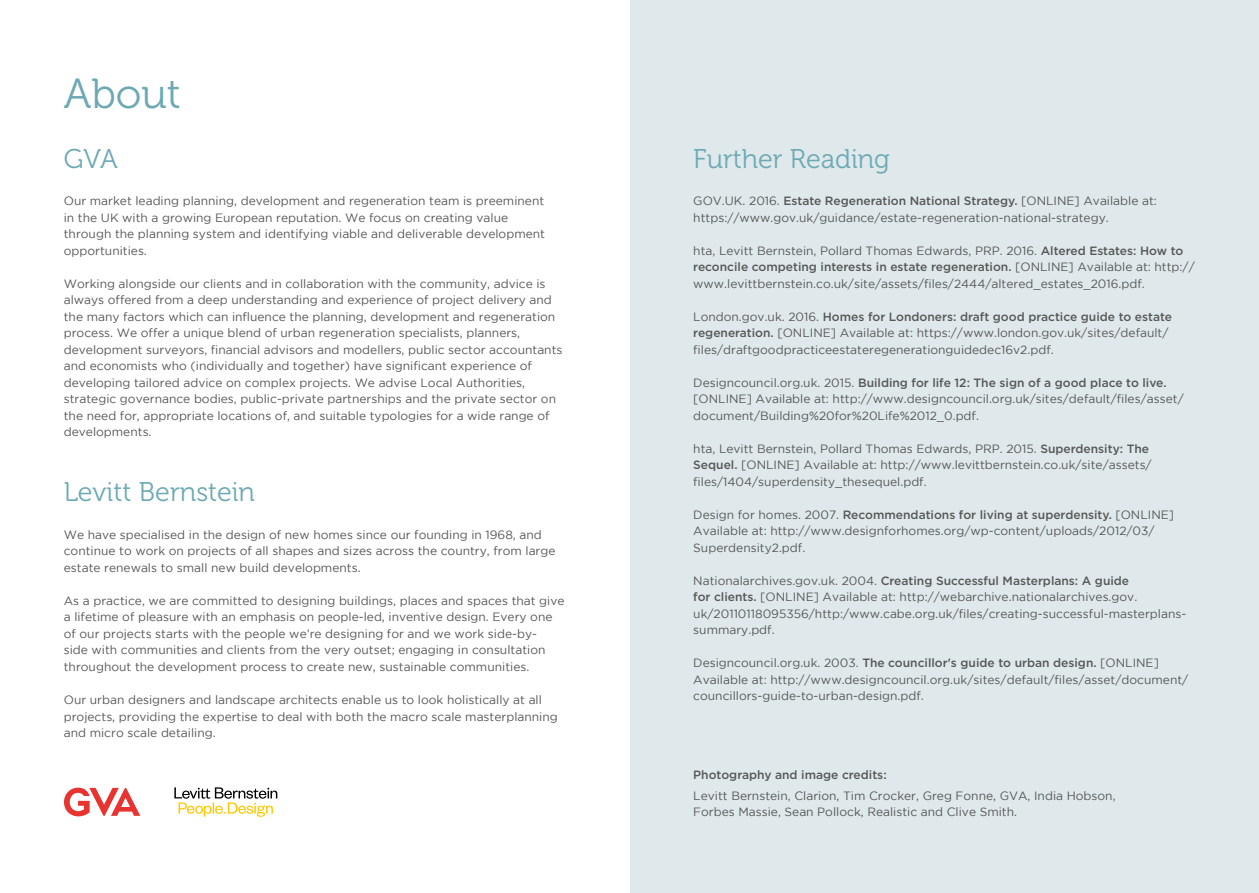
<style>
.page{position:relative;width:1259px;height:893px;background:#fff}
.page>*{position:absolute;margin:0;border:0;box-sizing:border-box;transform-origin:0 0}
.t1{font:42px "Museo 300";color:#6da9b4}
.t2{font:27px "Museo 300";color:#6da9b4}
.t3{font:12px/16.5px "Gotham";color:#575756}
.t4{font:500 12px "Gotham";color:#575756}
.s1{font-weight:500}
</style>
<div class="page">
<div style="left:630px;top:0;width:629px;height:893px;background:#dfe9ec"></div>
<svg style="left:64px;top:788px;width:76px;height:28px"></svg>
<svg style="left:174px;top:787px;width:103px;height:30px"></svg>
<h1 class="t1" style="left:64px;top:71px;width:119px">About</h1>
<h2 class="t2" style="left:64px;top:144px;width:56px">GVA</h2>
<p class="t3" style="left:64px;top:193px;width:483px">Our market leading planning, development and regeneration team is preeminent in the UK with a growing European reputation. We focus on creating value through the planning system and identifying viable and deliverable development opportunities.</p>
<p class="t3" style="left:64px;top:275px;width:500px">Working alongside our clients and in collaboration with the community, advice is always offered from a deep understanding and experience of project delivery and the many factors which can influence the planning, development and regeneration process. We offer a unique blend of urban regeneration specialists, planners, development surveyors, financial advisors and modellers, public sector accountants and economists who (individually and together) have significant experience of developing tailored advice on complex projects. We advise Local Authorities, strategic governance bodies, public-private partnerships and the private sector on the need for, appropriate locations of, and suitable typologies for a wide range of developments.</p>
<h2 class="t2" style="left:64px;top:477px;width:193px">Levitt Bernstein</h2>
<p class="t3" style="left:64px;top:526px;width:493px">We have specialised in the design of new homes since our founding in 1968, and continue to work on projects of all shapes and sizes across the country, from large estate renewals to small new build developments.</p>
<p class="t3" style="left:64px;top:592px;width:502px">As a practice, we are committed to designing buildings, places and spaces that give a lifetime of pleasure with an emphasis on people-led, inventive design. Every one of our projects starts with the people we’re designing for and we work side-by-<br>side with communities and clients from the very outset; engaging in consultation throughout the development process to create new, sustainable communities.</p>
<p class="t3" style="left:64px;top:691px;width:495px">Our urban designers and landscape architects enable us to look holistically at all projects, providing the expertise to deal with both the macro scale masterplanning and micro scale detailing.</p>
<h2 class="t2" style="left:693px;top:144px;width:198px">Further Reading</h2>
<p class="t3" style="left:693px;top:193px;width:465px">GOV.UK. 2016. <span class="s1">Estate Regeneration National Strategy.</span> [ONLINE] Available at: https://www.gov.uk/guidance/estate-regeneration-national-strategy.</p>
<p class="t3" style="left:693px;top:242px;width:503px">hta, Levitt Bernstein, Pollard Thomas Edwards, PRP. 2016. <span class="s1">Altered Estates: How to reconcile competing interests in estate regeneration.</span> [ONLINE] Available at: http:// www.levittbernstein.co.uk/site/assets/files/2444/altered_estates_2016.pdf.</p>
<p class="t3" style="left:693px;top:308px;width:480px">London.gov.uk. 2016. <span class="s1">Homes for Londoners: draft good practice guide to estate regeneration.</span> [ONLINE] Available at: https://www.london.gov.uk/sites/default/ files/draftgoodpracticeestateregenerationguidedec16v2.pdf.</p>
<p class="t3" style="left:693px;top:374px;width:492px">Designcouncil.org.uk. 2015. <span class="s1">Building for life 12: The sign of a good place to live. </span>[ONLINE] Available at: http://www.designcouncil.org.uk/sites/default/files/asset/ document/Building%20for%20Life%2012_0.pdf.</p>
<p class="t3" style="left:693px;top:440px;width:460px">hta, Levitt Bernstein, Pollard Thomas Edwards, PRP. 2015. <span class="s1">Superdensity: The<br>Sequel.</span> [ONLINE] Available at: http://www.levittbernstein.co.uk/site/assets/ files/1404/superdensity_thesequel.pdf.</p>
<p class="t3" style="left:693px;top:506px;width:482px">Design for homes. 2007. <span class="s1">Recommendations for living at superdensity.</span> [ONLINE]<br>Available at: http://www.designforhomes.org/wp-content/uploads/2012/03/<br>Superdensity2.pdf.</p>
<p class="t3" style="left:693px;top:572px;width:494px">Nationalarchives.gov.uk. 2004. <span class="s1">Creating Successful Masterplans: A guide<br>for clients.</span> [ONLINE] Available at: http://webarchive.nationalarchives.gov. uk/20110118095356/http:/www.cabe.org.uk/files/creating-successful-masterplans&shy;summary.pdf.</p>
<p class="t3" style="left:693px;top:655px;width:496px">Designcouncil.org.uk. 2003. <span class="s1">The councillor's guide to urban design.</span> [ONLINE]<br>Available at: http://www.designcouncil.org.uk/sites/default/files/asset/document/ councillors-guide-to-urban-design.pdf.</p>
<p class="t4" style="left:693px;top:767px;width:195px">Photography and image credits:</p>
<p class="t3" style="left:693px;top:787px;width:424px">Levitt Bernstein, Clarion, Tim Crocker, Greg Fonne, GVA, India Hobson,<br>Forbes Massie, Sean Pollock, Realistic and Clive Smith.</p>
</div>
